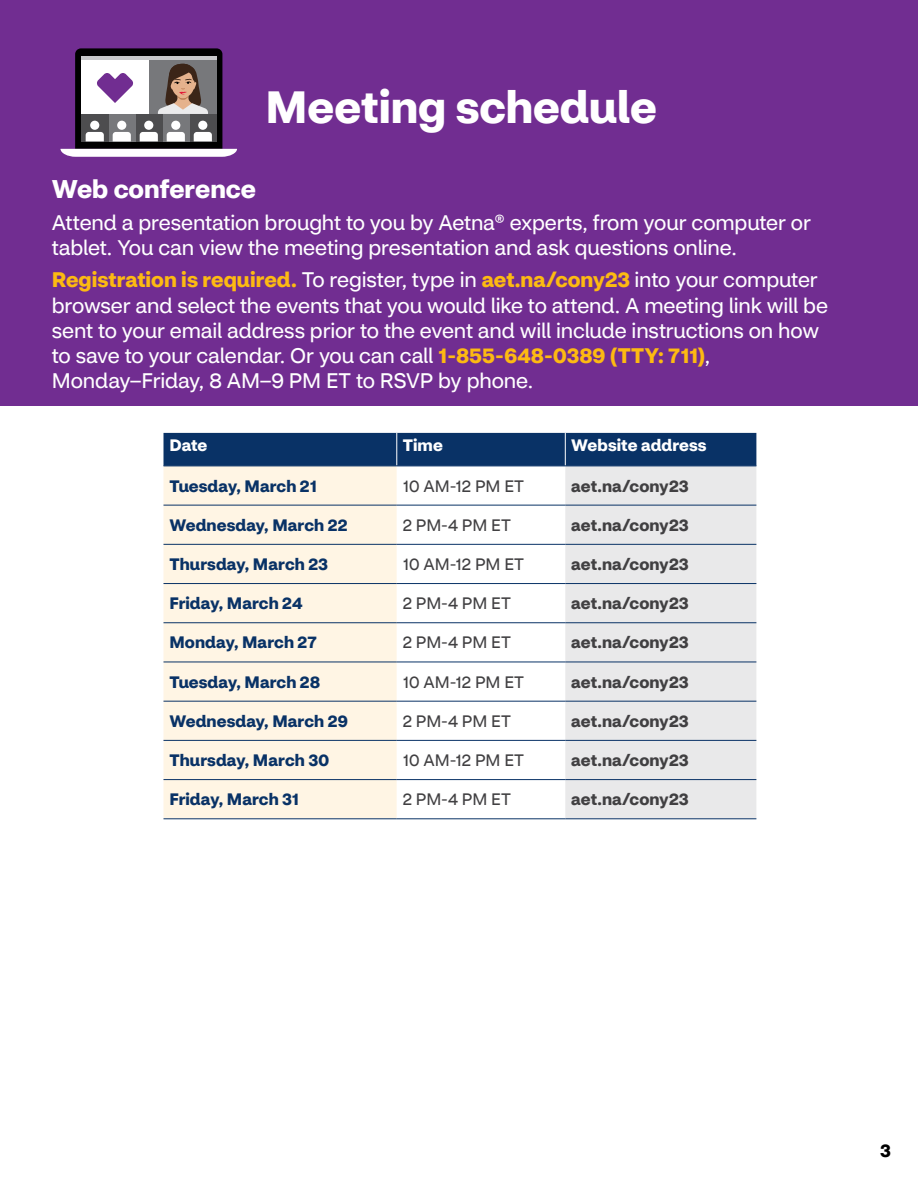
<style>
.page{position:relative;width:918px;height:1188px;background:#fff}
.page>*{position:absolute;margin:0;border:0;box-sizing:border-box;transform-origin:0 0}
.t1{font:700 45px "CVS Health Sans";color:#fff}
.t2{font:700 25.5px "CVS Health Sans";color:#fff}
.t3{font:21px/25.2px "CVS Health Sans";letter-spacing:-.005em;color:#fff}
.t4{font:700 18px "CVS Health Sans";color:#000}
.t5{font:700 16.5px "CVS Health Sans";letter-spacing:.005em;color:#093266}
.t6{font:700 16.5px "CVS Health Sans";letter-spacing:.005em;color:#414042}
.t7{font:16.5px "CVS Health Sans";letter-spacing:-.005em;color:#414042}
.t8{font:700 16.5px "CVS Health Sans";letter-spacing:.005em;color:#fff}
.s1{font-weight:700;color:#fdba12}
</style>
<div class="page">
<div style="left:0;top:0;width:918px;height:406px;background:#712d91"></div>
<div style="left:164px;top:433px;width:592px;height:33px;background:#093266"></div>
<div style="left:164px;top:467px;width:233px;height:351px;background:#fff5e4"></div>
<svg style="left:397px;top:504px;width:168px;height:277px"></svg>
<div style="left:565px;top:467px;width:191px;height:351px;background:#e9e9ea"></div>
<hr style="left:396px;top:433px;width:1px;height:33px;background:#fff">
<hr style="left:565px;top:433px;width:1px;height:33px;background:#fff">
<hr style="left:164px;top:466px;width:233px;height:1px;background:#093266">
<hr style="left:397px;top:466px;width:168px;height:1px;background:#093266">
<hr style="left:565px;top:466px;width:191px;height:1px;background:#093266">
<hr style="left:164px;top:505px;width:233px;height:1px;background:#093266">
<hr style="left:397px;top:505px;width:168px;height:1px;background:#093266">
<hr style="left:565px;top:505px;width:191px;height:1px;background:#093266">
<hr style="left:164px;top:544px;width:233px;height:1px;background:#093266">
<hr style="left:397px;top:544px;width:168px;height:1px;background:#093266">
<hr style="left:565px;top:544px;width:191px;height:1px;background:#093266">
<hr style="left:164px;top:583px;width:233px;height:1px;background:#093266">
<hr style="left:397px;top:583px;width:168px;height:1px;background:#093266">
<hr style="left:565px;top:583px;width:191px;height:1px;background:#093266">
<hr style="left:164px;top:622px;width:233px;height:1px;background:#093266">
<hr style="left:397px;top:622px;width:168px;height:1px;background:#093266">
<hr style="left:565px;top:622px;width:191px;height:1px;background:#093266">
<hr style="left:164px;top:662px;width:233px;height:1px;background:#093266">
<hr style="left:397px;top:662px;width:168px;height:1px;background:#093266">
<hr style="left:565px;top:662px;width:191px;height:1px;background:#093266">
<hr style="left:164px;top:701px;width:233px;height:1px;background:#093266">
<hr style="left:397px;top:701px;width:168px;height:1px;background:#093266">
<hr style="left:565px;top:701px;width:191px;height:1px;background:#093266">
<hr style="left:164px;top:740px;width:233px;height:1px;background:#093266">
<hr style="left:397px;top:740px;width:168px;height:1px;background:#093266">
<hr style="left:565px;top:740px;width:191px;height:1px;background:#093266">
<hr style="left:164px;top:779px;width:233px;height:1px;background:#093266">
<hr style="left:397px;top:779px;width:168px;height:1px;background:#093266">
<hr style="left:565px;top:779px;width:191px;height:1px;background:#093266">
<hr style="left:164px;top:818px;width:233px;height:1px;background:#093266">
<hr style="left:397px;top:818px;width:168px;height:1px;background:#093266">
<hr style="left:565px;top:818px;width:191px;height:1px;background:#093266">
<svg style="left:60px;top:48px;width:177px;height:109px"></svg>
<h1 class="t1" style="left:266px;top:79px;width:393px">Meeting schedule</h1>
<p class="t2" style="left:52px;top:173px;width:206px">Web conference</p>
<p class="t3" style="left:52px;top:210px;width:761px">Attend a presentation brought to you by Aetna® experts, from your computer or tablet. You can view the meeting presentation and ask questions online.</p>
<p class="t3" style="left:52px;top:267px;width:778px"><span class="s1">Registration is required.</span> To register, type in <span class="s1">aet.na/cony23</span> into your computer browser and select the events that you would like to attend. A meeting link will be sent to your email address prior to the event and will include instructions on how to save to your calendar. Or you can call <span class="s1">1-855-648-0389 (TTY: 711)</span>, Monday–Friday, 8 AM–9 PM ET to RSVP by phone.</p>
<p class="t8" style="left:170px;top:435px;width:39px">Date</p>
<p class="t8" style="left:403px;top:435px;width:42px">Time</p>
<p class="t8" style="left:571px;top:435px;width:137px">Website address</p>
<p class="t5" style="left:170px;top:475px;width:149px">Tuesday, March 21</p>
<p class="t7" style="left:403px;top:476px;width:123px">10 AM-12 PM ET</p>
<p class="t6" style="left:571px;top:475px;width:119px">aet.na/cony23</p>
<p class="t5" style="left:170px;top:515px;width:180px">Wednesday, March 22</p>
<p class="t7" style="left:403px;top:515px;width:110px">2 PM-4 PM ET</p>
<p class="t6" style="left:571px;top:515px;width:119px">aet.na/cony23</p>
<p class="t5" style="left:170px;top:554px;width:160px">Thursday, March 23</p>
<p class="t7" style="left:403px;top:554px;width:123px">10 AM-12 PM ET</p>
<p class="t6" style="left:571px;top:554px;width:119px">aet.na/cony23</p>
<p class="t5" style="left:170px;top:593px;width:135px">Friday, March 24</p>
<p class="t7" style="left:403px;top:593px;width:110px">2 PM-4 PM ET</p>
<p class="t6" style="left:571px;top:593px;width:119px">aet.na/cony23</p>
<p class="t5" style="left:170px;top:632px;width:149px">Monday, March 27</p>
<p class="t7" style="left:403px;top:633px;width:110px">2 PM-4 PM ET</p>
<p class="t6" style="left:571px;top:632px;width:119px">aet.na/cony23</p>
<p class="t5" style="left:170px;top:671px;width:152px">Tuesday, March 28</p>
<p class="t7" style="left:403px;top:672px;width:123px">10 AM-12 PM ET</p>
<p class="t6" style="left:571px;top:671px;width:119px">aet.na/cony23</p>
<p class="t5" style="left:170px;top:711px;width:180px">Wednesday, March 29</p>
<p class="t7" style="left:403px;top:711px;width:110px">2 PM-4 PM ET</p>
<p class="t6" style="left:571px;top:711px;width:119px">aet.na/cony23</p>
<p class="t5" style="left:170px;top:750px;width:161px">Thursday, March 30</p>
<p class="t7" style="left:403px;top:750px;width:123px">10 AM-12 PM ET</p>
<p class="t6" style="left:571px;top:750px;width:119px">aet.na/cony23</p>
<p class="t5" style="left:170px;top:789px;width:131px">Friday, March 31</p>
<p class="t7" style="left:403px;top:789px;width:110px">2 PM-4 PM ET</p>
<p class="t6" style="left:571px;top:789px;width:119px">aet.na/cony23</p>
<p class="t4" style="left:880px;top:1140px;width:12px">3</p>
</div>
